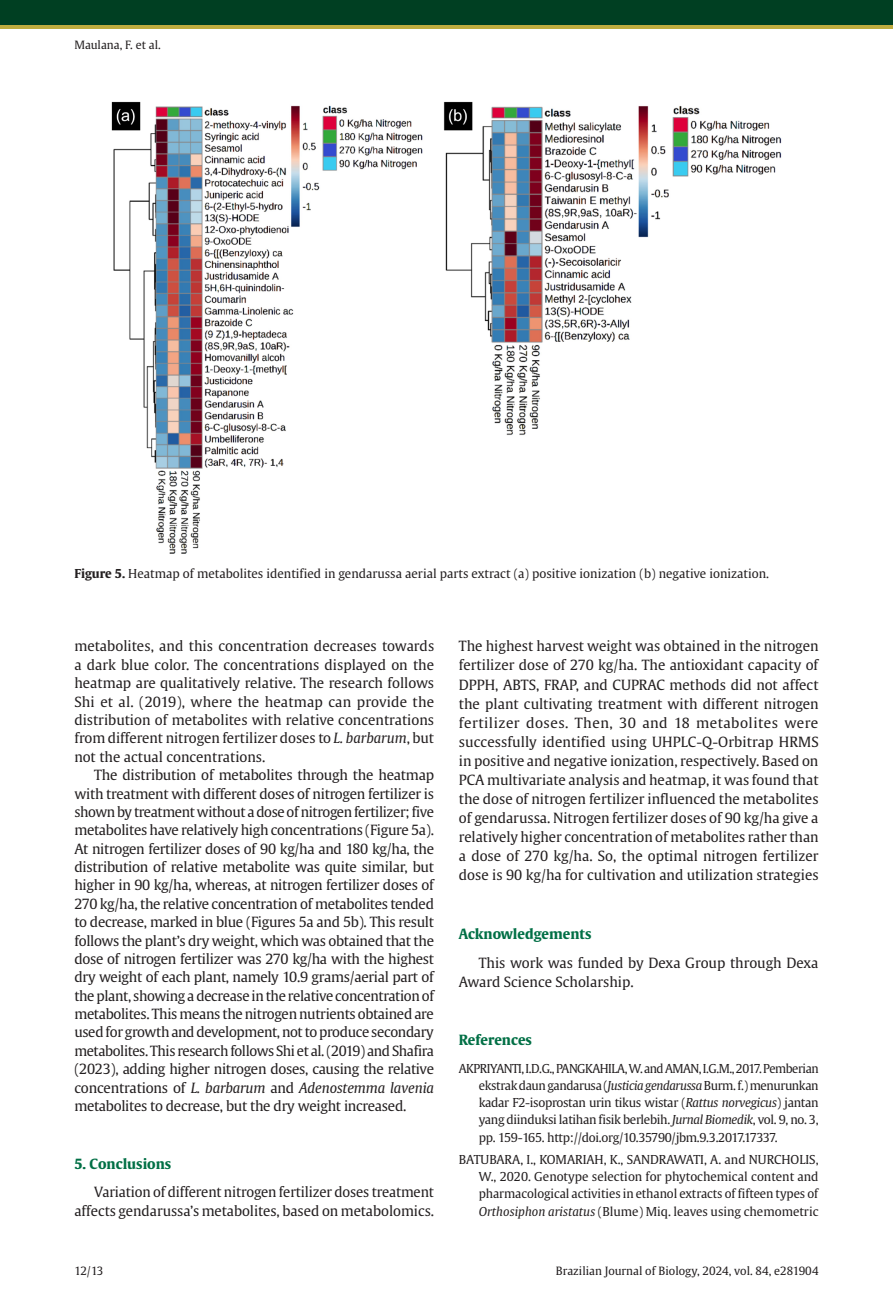
<style>
.page{position:relative;width:893px;height:1315px;background:#fff}
.page>*{position:absolute;margin:0;border:0;box-sizing:border-box;transform-origin:0 0}
.Paragraph{font:14px/18.4px "Gulliver";letter-spacing:-.005em;color:#231f20;text-align:justify}
.Acknowledgment{font:14px/19.1px "Gulliver";color:#231f20}
.AcknowledgmentHead{font:700 14px "Gulliver";color:#016f45}
.Heading1{font:700 14px "Gulliver";color:#016f45}
.ReferenceHead{font:700 14px "Gulliver";color:#016f45}
.Reference{font:12.25px/17.3px "Gulliver";letter-spacing:-.02em;color:#231f20;text-align:justify}
.FigureCaption{font:12.25px "Gulliver";color:#231f20}
.t1{font:11.38px "Gulliver";color:#231f20}
.s1{font-weight:700}
.s2{font-style:italic}
</style>
<div class="page">
<div style="left:0;top:12px;width:893px;height:17px;background:#beab3f"></div>
<div style="left:0;top:0;width:893px;height:25px;background:#003f22"></div>
<img style="left:111px;top:101px;width:671px;height:453px">
<p class="t1" style="left:74px;top:37px;width:88px">Maulana, F. et al.</p>
<p class="FigureCaption" style="left:74px;top:566px;width:696px"><span class="s1">Figure 5.</span> Heatmap of metabolites identified in gendarussa aerial parts extract (a) positive ionization (b) negative ionization.</p>
<p class="Paragraph" style="left:74px;top:637px;width:361px">metabolites, and this concentration decreases towards a dark blue color. The concentrations displayed on the heatmap are qualitatively relative. The research follows Shi et al. (2019), where the heatmap can provide the distribution of metabolites with relative concentrations from different nitrogen fertilizer doses to <span class="s2">L. barbarum</span>, but not the actual concentrations.</p>
<p class="Paragraph" style="left:74px;top:766px;width:361px;text-indent:20px">The distribution of metabolites through the heatmap with treatment with different doses of nitrogen fertilizer is shown by treatment without a dose of nitrogen fertilizer; five metabolites have relatively high concentrations (Figure 5a).<br>At nitrogen fertilizer doses of 90 kg/ha and 180 kg/ha, the distribution of relative metabolite was quite similar, but higher in 90 kg/ha, whereas, at nitrogen fertilizer doses of 270 kg/ha, the relative concentration of metabolites tended to decrease, marked in blue (Figures 5a and 5b). This result follows the plant’s dry weight, which was obtained that the dose of nitrogen fertilizer was 270 kg/ha with the highest dry weight of each plant, namely 10.9 grams/aerial part of the plant, showing a decrease in the relative concentration of metabolites. This means the nitrogen nutrients obtained are used for growth and development, not to produce secondary metabolites. This research follows Shi et al. (2019) and Shafira (2023), adding higher nitrogen doses, causing the relative concentrations of <span class="s2">L. barbarum</span> and <span class="s2">Adenostemma lavenia </span>metabolites to decrease, but the dry weight increased.</p>
<p class="Heading1" style="left:74px;top:1155px;width:98px">5. Conclusions</p>
<p class="Paragraph" style="left:74px;top:1183px;width:361px;text-align:right">Variation of different nitrogen fertilizer doses treatment affects gendarussa’s metabolites, based on metabolomics.</p>
<p class="Paragraph" style="left:459px;top:637px;width:361px;line-height:19.1px">The highest harvest weight was obtained in the nitrogen fertilizer dose of 270 kg/ha. The antioxidant capacity of DPPH, ABTS, FRAP, and CUPRAC methods did not affect the plant cultivating treatment with different nitrogen fertilizer doses. Then, 30 and 18 metabolites were successfully identified using UHPLC-Q-Orbitrap HRMS in positive and negative ionization, respectively. Based on PCA multivariate analysis and heatmap, it was found that the dose of nitrogen fertilizer influenced the metabolites of gendarussa. Nitrogen fertilizer doses of 90 kg/ha give a relatively higher concentration of metabolites rather than a dose of 270 kg/ha. So, the optimal nitrogen fertilizer dose is 90 kg/ha for cultivation and utilization strategies</p>
<p class="AcknowledgmentHead" style="left:459px;top:924px;width:134px">Acknowledgements</p>
<p class="Acknowledgment" style="left:459px;top:953px;width:361px;text-indent:20px">This work was funded by Dexa Group through Dexa<br>Award Science Scholarship.</p>
<p class="ReferenceHead" style="left:459px;top:1031px;width:75px">References</p>
<p class="Reference" style="left:479px;top:1059px;width:341px;text-indent:-20px">AKPRIYANTI, I.D.G., PANGKAHILA, W. and AMAN, I.G.M., 2017. Pemberian ekstrak daun gandarusa (<span class="s2">Justicia gendarussa</span> Burm. f.) menurunkan kadar F2-isoprostan urin tikus wistar (<span class="s2">Rattus norvegicus</span>) jantan yang diinduksi latihan fisik berlebih. <span class="s2">Jurnal Biomedik</span>, vol. 9, no. 3, pp. 159-165. http://doi.org/10.35790/jbm.9.3.2017.17337.</p>
<p class="Reference" style="left:479px;top:1150px;width:341px;text-indent:-20px">BATUBARA, I., KOMARIAH, K., SANDRAWATI, A. and NURCHOLIS, W., 2020. Genotype selection for phytochemical content and pharmacological activities in ethanol extracts of fifteen types of <span class="s2">Orthosiphon aristatus</span> (Blume) Miq. leaves using chemometric</p>
<p class="t1" style="left:74px;top:1264px;width:31px">12/13</p>
<p class="t1" style="left:556px;top:1264px;width:264px">Brazilian Journal of Biology, 2024, vol. 84, e281904</p>
</div>
